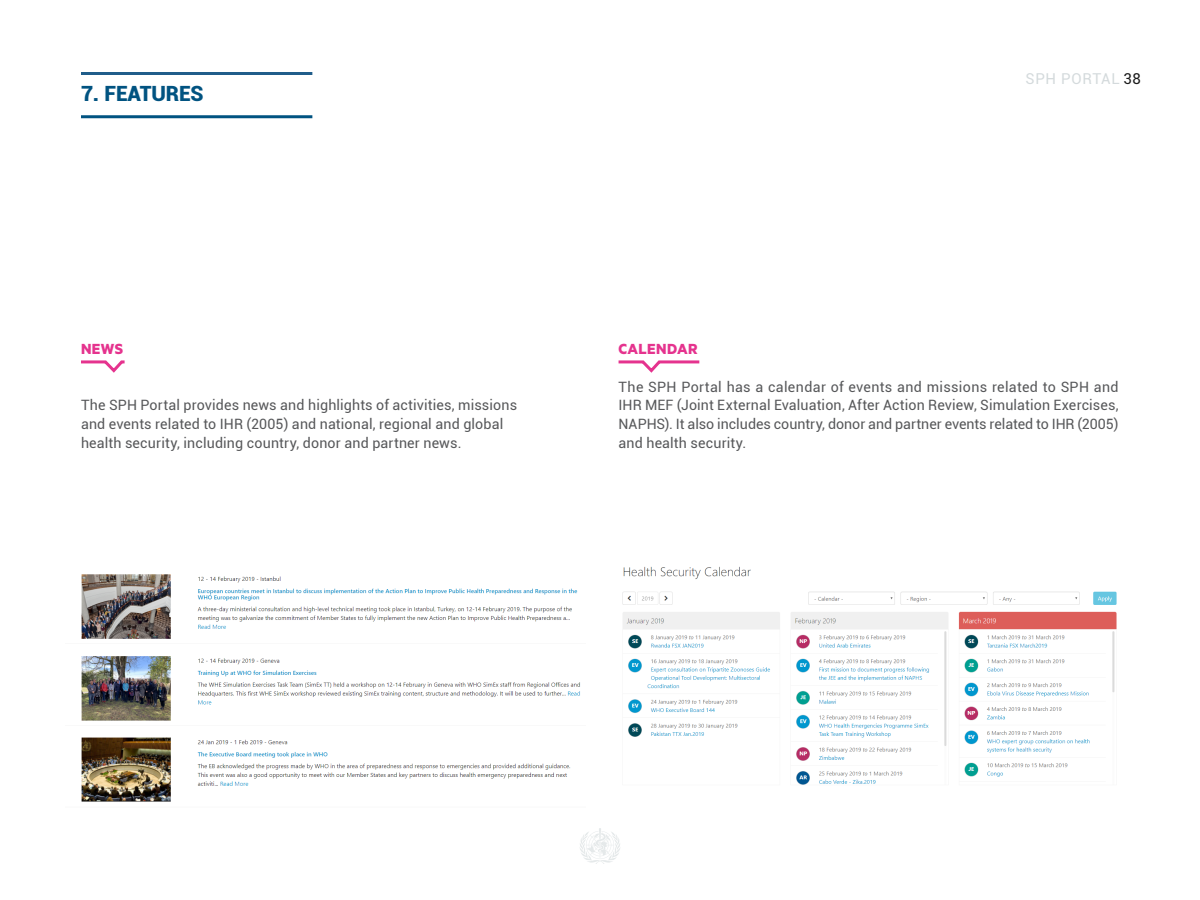
<style>
.page{position:relative;width:1200px;height:900px;background:#fff}
.page>*{position:absolute;margin:0;border:0;box-sizing:border-box;transform-origin:0 0}
.P3{font:900 21px "Roboto";letter-spacing:-.01em;color:#015381}
.T3_Intertitres{font:700 16.5px "Metric";letter-spacing:.02em;color:#e5338e}
.t1{font:15px "Roboto";letter-spacing:.045em;color:#d4dadc}
.P__texte_courant{font:14.25px/18.8px "Roboto";letter-spacing:.005em;color:#57585a;text-align:justify}
.T3_Intertitres-2{font:14.25px/18.8px "Roboto";letter-spacing:.01em;color:#57585a}
.s1{color:#1a1a1a}
</style>
<div class="page">
<svg style="left:580px;top:828px;width:40px;height:36px"></svg>
<hr style="left:81px;top:72px;width:231px;height:3px;background:#205d8a">
<hr style="left:81px;top:115px;width:231px;height:3px;background:#015381">
<svg style="left:81px;top:360px;width:44px;height:13px"></svg>
<svg style="left:618px;top:360px;width:82px;height:13px"></svg>
<img style="left:81px;top:574px;width:499px;height:228px">
<img style="left:622px;top:566px;width:495px;height:219px">
<p class="P3" style="left:81px;top:78px;width:124px">7. FEATURES</p>
<p class="T3_Intertitres" style="left:81px;top:339px;width:44px">NEWS</p>
<p class="T3_Intertitres-2" style="left:81px;top:395px;width:438px">The SPH Portal provides news and highlights of activities, missions and events related to IHR (2005) and national, regional and global health security, including country, donor and partner news.</p>
<p class="t1" style="left:1026px;top:68px;width:117px">SPH PORTAL <span class="s1">38</span></p>
<p class="T3_Intertitres" style="left:619px;top:339px;width:80px">CALENDAR</p>
<p class="P__texte_courant" style="left:619px;top:377px;width:502px">The SPH Portal has a calendar of events and missions related to SPH and IHR MEF (Joint External Evaluation, After Action Review, Simulation Exercises, NAPHS). It also includes country, donor and partner events related to IHR (2005) and health security.</p>
</div>
